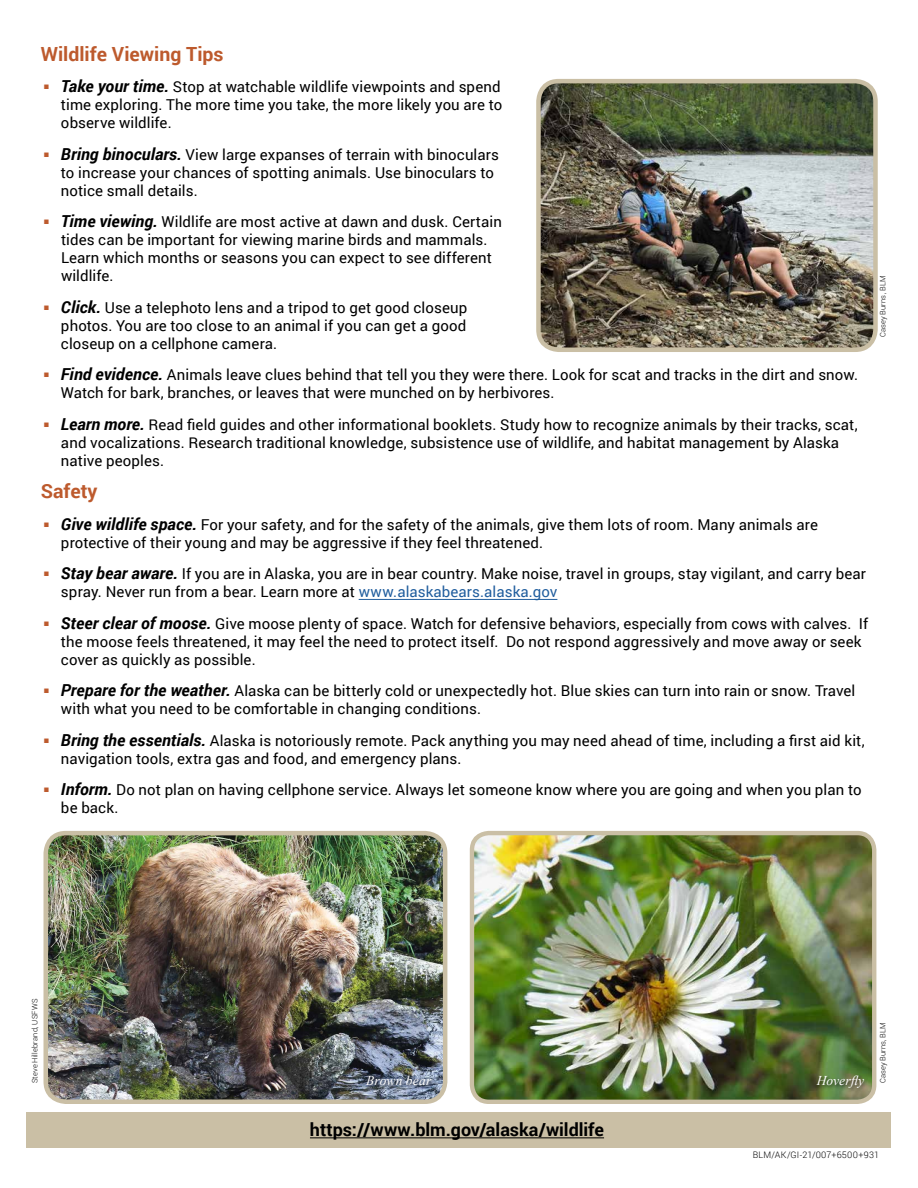
<style>
.page{position:relative;width:918px;height:1188px;background:#fff}
.page>*{position:absolute;margin:0;border:0;box-sizing:border-box;transform-origin:0 0}
.t1{font:45px "Roboto";color:#bd5a2d}
.t2{font:700 19.5px "Roboto";color:#bd5a2d}
.t3{font:700 18px "Roboto";color:#000}
.t4{font:15px/18px "Roboto";letter-spacing:.005em;color:#000}
.t5{font:italic 13.5px "Times New Roman";letter-spacing:.01em;color:#fff}
.t6{font:300 9px "Roboto";letter-spacing:.03em;color:#000}
.t7{font:300 7.5px "Roboto";letter-spacing:.02em;color:#000}
.s1{font-weight:700;font-style:italic;font-size:16.5px}
.s2{color:#215e9e}
</style>
<div class="page">
<div style="left:27px;top:1112px;width:864px;height:36px;background:#cabfa5"></div>
<hr style="left:310px;top:1137px;width:294px;height:1px;background:#000">
<hr style="left:359px;top:599px;width:198px;height:1px;background:#215e9e">
<img style="left:541px;top:84px;width:332px;height:263px">
<div style="left:536px;top:79px;width:342px;height:273px;border:4px solid #cabfa5;border-radius:20px"></div>
<img style="left:46px;top:833px;width:399px;height:269px">
<div style="left:44px;top:831px;width:403px;height:273px;border:4px solid #cabfa5;border-radius:20px"></div>
<div style="left:364px;top:1074px;width:72px;height:16px;background:#000;opacity:.75"></div>
<img style="left:473px;top:834px;width:400px;height:265px">
<div style="left:470px;top:831px;width:406px;height:273px;border:4px solid #cabfa5;border-radius:17px"></div>
<div style="left:815px;top:1074px;width:54px;height:19px;background:#000;opacity:.75"></div>
<h3 class="t2" style="left:41px;top:40px;width:184px">Wildlife Viewing Tips</h3>
<p class="t1" style="left:41px;top:42px;width:14px">.</p>
<p class="t4" style="left:61px;top:78px;width:443px;text-align:justify"><span class="s1">Take your time.</span> Stop at watchable wildlife viewpoints and spend time exploring. The more time you take, the more likely you are to observe wildlife.</p>
<p class="t1" style="left:41px;top:109px;width:14px">.</p>
<p class="t4" style="left:61px;top:145px;width:439px"><span class="s1">Bring binoculars.</span> View large expanses of terrain with binoculars to increase your chances of spotting animals. Use binoculars to notice small details.</p>
<p class="t1" style="left:41px;top:177px;width:14px">.</p>
<p class="t4" style="left:61px;top:213px;width:442px"><span class="s1">Time viewing.</span> Wildlife are most active at dawn and dusk. Certain tides can be important for viewing marine birds and mammals.<br>Learn which months or seasons you can expect to see different wildlife.</p>
<p class="t1" style="left:41px;top:262px;width:14px">.</p>
<p class="t4" style="left:61px;top:298px;width:408px;text-align:justify"><span class="s1">Click.</span> Use a telephoto lens and a tripod to get good closeup photos. You are too close to an animal if you can get a good closeup on a cellphone camera.</p>
<p class="t1" style="left:41px;top:330px;width:14px">.</p>
<p class="t4" style="left:61px;top:366px;width:799px"><span class="s1">Find evidence.</span> Animals leave clues behind that tell you they were there. Look for scat and tracks in the dirt and snow.<br>Watch for bark, branches, or leaves that were munched on by herbivores.</p>
<p class="t1" style="left:41px;top:379px;width:14px">.</p>
<p class="t4" style="left:61px;top:415px;width:798px"><span class="s1">Learn more.</span> Read field guides and other informational booklets. Study how to recognize animals by their tracks, scat, and vocalizations. Research traditional knowledge, subsistence use of wildlife, and habitat management by Alaska native peoples.</p>
<h3 class="t2" style="left:41px;top:477px;width:58px">Safety</h3>
<p class="t1" style="left:41px;top:479px;width:14px">.</p>
<p class="t4" style="left:61px;top:515px;width:758px"><span class="s1">Give wildlife space.</span> For your safety, and for the safety of the animals, give them lots of room. Many animals are protective of their young and may be aggressive if they feel threatened.</p>
<p class="t1" style="left:41px;top:529px;width:14px">.</p>
<p class="t4" style="left:61px;top:564px;width:807px"><span class="s1">Stay bear aware.</span> If you are in Alaska, you are in bear country. Make noise, travel in groups, stay vigilant, and carry bear spray. Never run from a bear. Learn more at <span class="s2">www.alaskabears.alaska.gov</span></p>
<p class="t1" style="left:41px;top:578px;width:14px">.</p>
<p class="t4" style="left:61px;top:614px;width:809px"><span class="s1">Steer clear of moose.</span> Give moose plenty of space. Watch for defensive behaviors, especially from cows with calves. If the moose feels threatened, it may feel the need to protect itself. Do not respond aggressively and move away or seek cover as quickly as possible.</p>
<p class="t1" style="left:41px;top:646px;width:14px">.</p>
<p class="t4" style="left:61px;top:681px;width:796px"><span class="s1">Prepare for the weather.</span> Alaska can be bitterly cold or unexpectedly hot. Blue skies can turn into rain or snow. Travel with what you need to be comfortable in changing conditions.</p>
<p class="t1" style="left:41px;top:695px;width:14px">.</p>
<p class="t4" style="left:61px;top:731px;width:805px"><span class="s1">Bring the essentials.</span> Alaska is notoriously remote. Pack anything you may need ahead of time, including a first aid kit, navigation tools, extra gas and food, and emergency plans.</p>
<p class="t1" style="left:41px;top:745px;width:14px">.</p>
<p class="t4" style="left:61px;top:780px;width:802px"><span class="s1">Inform.</span> Do not plan on having cellphone service. Always let someone know where you are going and when you plan to be back.</p>
<p class="t7" style="left:878px;top:337px;width:63px;rotate:-90deg">Casey Burns, BLM</p>
<p class="t7" style="left:30px;top:1083px;width:86px;rotate:-90deg">Steve Hillebrand, USFWS</p>
<p class="t5" style="left:366px;top:1071px;width:67px">Brown bear</p>
<p class="t5" style="left:817px;top:1071px;width:49px">Hoverfly</p>
<p class="t3" style="left:310px;top:1117px;width:296px">https://www.blm.gov/alaska/wildlife</p>
<p class="t7" style="left:877px;top:1083px;width:63px;rotate:-90deg">Casey Burns, BLM</p>
<p class="t6" style="left:753px;top:1148px;width:128px">BLM/AK/GI-21/007+6500+931</p>
</div>
